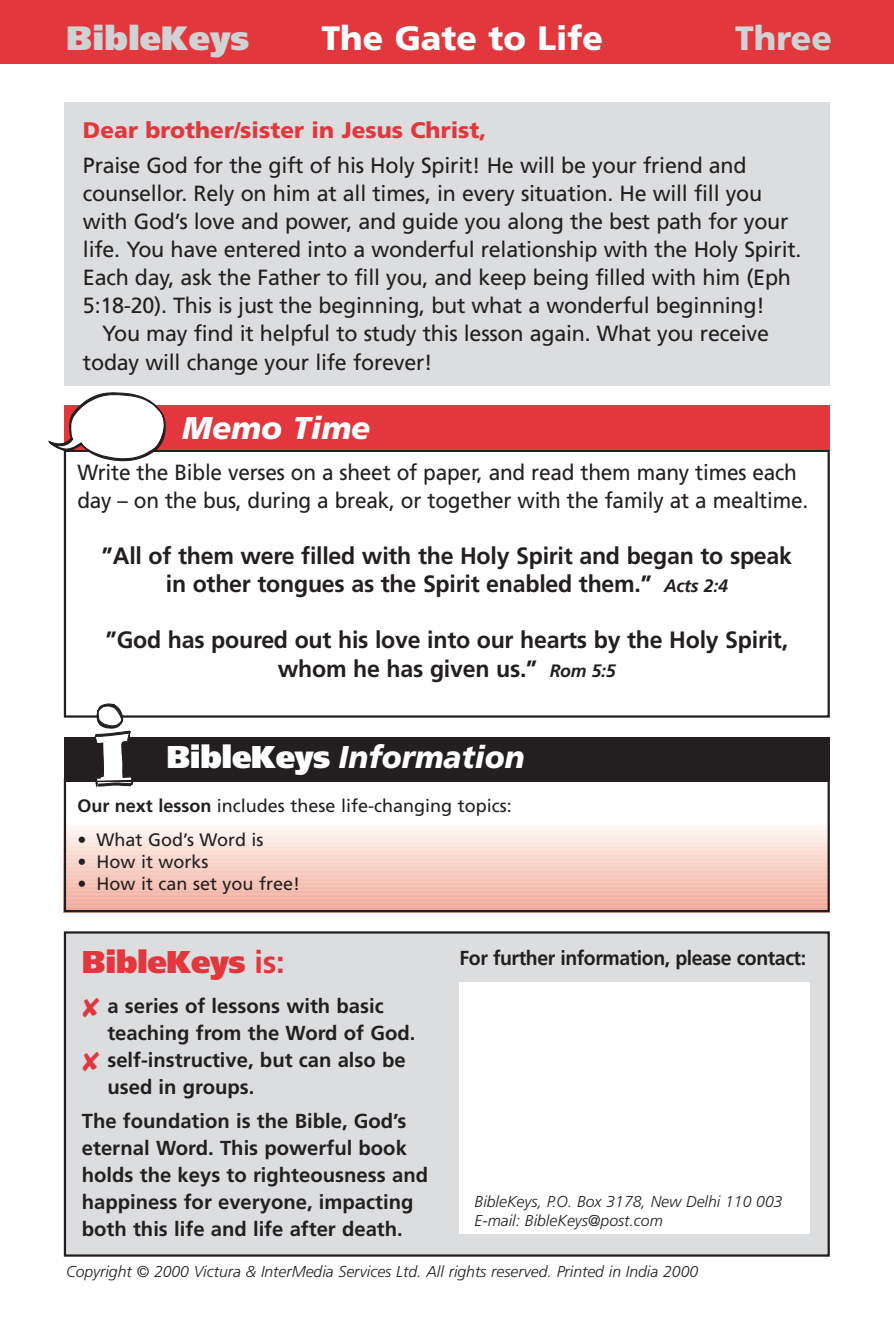
<style>
.page{position:relative;width:894px;height:1339px;background:#fff}
.page>*{position:absolute;margin:0;border:0;box-sizing:border-box;transform-origin:0 0}
.t1{font:900 33.75px "Frutiger";color:#fff}
.t2{font:900 33.75px "Frutiger";color:#d1d2d4}
.t3{font:900 33.75px "Frutiger";color:#d1d2d4}
.t4{font:italic 900 31.5px "Frutiger";color:#fff;scale:.95 1}
.t5{font:900 31.5px "Frutiger";letter-spacing:-.015em;color:#e1373d}
.t6{font:italic 900 31.5px "Frutiger";color:#fff}
.t7{font:700 23.62px/28.1px "Frutiger";letter-spacing:-.01em;color:#231f20;text-align:center}
.t8{font:900 22.5px "Frutiger";color:#e1373d}
.t9{font:22.05px/28.1px "Frutiger";letter-spacing:-.01em;color:#231f20}
.t10{font:22.05px/28.1px "Frutiger";letter-spacing:-.01em;color:#231f20;scale:.95 1}
.t11{font:700 20.25px/27px "Frutiger";color:#231f20}
.t12{font:700 20.25px "Frutiger";letter-spacing:-.02em;color:#231f20;scale:.96 1}
.t13{font:18px "Frutiger";color:#231f20}
.t14{font:italic 300 15.75px/18.9px "Frutiger";color:#231f20}
.s1{font-style:italic;font-size:18px}
.s2{font-style:normal}
.s3{font-weight:700}
.s4{color:#e1373d}
</style>
<div class="page">
<div style="left:64px;top:450px;width:765px;height:268px;border:2px solid #231f20"></div>
<hr style="left:64px;top:823px;width:765px;height:2px;background:#fefbfa">
<hr style="left:64px;top:824px;width:765px;height:3px;background:#fdf8f6">
<hr style="left:64px;top:827px;width:765px;height:2px;background:#fdf6f2">
<hr style="left:64px;top:829px;width:765px;height:3px;background:#fcf3ef">
<hr style="left:64px;top:832px;width:765px;height:3px;background:#fdefeb">
<hr style="left:64px;top:835px;width:765px;height:2px;background:#fcede7">
<hr style="left:64px;top:837px;width:765px;height:3px;background:#fbe9e3">
<hr style="left:64px;top:840px;width:765px;height:3px;background:#fbe6de">
<hr style="left:64px;top:843px;width:765px;height:2px;background:#fbe3db">
<hr style="left:64px;top:845px;width:765px;height:3px;background:#fbe0d7">
<hr style="left:64px;top:848px;width:765px;height:2px;background:#fbded4">
<hr style="left:64px;top:850px;width:765px;height:3px;background:#fadad0">
<hr style="left:64px;top:853px;width:765px;height:3px;background:#f9d7cc">
<hr style="left:64px;top:856px;width:765px;height:2px;background:#f9d5ca">
<hr style="left:64px;top:858px;width:765px;height:3px;background:#f9d3c7">
<hr style="left:64px;top:861px;width:765px;height:3px;background:#f9d0c3">
<hr style="left:64px;top:864px;width:765px;height:2px;background:#f8cdc0">
<hr style="left:64px;top:866px;width:765px;height:3px;background:#f7cabd">
<hr style="left:64px;top:869px;width:765px;height:3px;background:#f7c7b9">
<hr style="left:64px;top:872px;width:765px;height:2px;background:#f7c5b7">
<hr style="left:64px;top:874px;width:765px;height:3px;background:#f6c2b4">
<hr style="left:64px;top:877px;width:765px;height:3px;background:#f6bfb0">
<hr style="left:64px;top:880px;width:765px;height:2px;background:#f6bcad">
<hr style="left:64px;top:882px;width:765px;height:3px;background:#f6baab">
<hr style="left:64px;top:885px;width:765px;height:3px;background:#f5b7a7">
<hr style="left:64px;top:888px;width:765px;height:2px;background:#f4b4a4">
<hr style="left:64px;top:890px;width:765px;height:3px;background:#f4b1a2">
<hr style="left:64px;top:893px;width:765px;height:3px;background:#f3ae9e">
<hr style="left:64px;top:896px;width:765px;height:2px;background:#f3ac9b">
<hr style="left:64px;top:898px;width:765px;height:3px;background:#f3a999">
<hr style="left:64px;top:901px;width:765px;height:3px;background:#f1a595">
<hr style="left:64px;top:904px;width:765px;height:2px;background:#f1a393">
<hr style="left:64px;top:906px;width:765px;height:3px;background:#f1a191">
<div style="left:64px;top:405px;width:765px;height:45px;background:#e1373d"></div>
<div style="left:0;top:0;width:893px;height:64px;background:#e1373d"></div>
<div style="left:64px;top:778px;width:765px;height:134px;border:2px solid #231f20"></div>
<div style="left:64px;top:737px;width:765px;height:44px;background:#231f20"></div>
<svg style="left:48px;top:392px;width:124px;height:70px"></svg>
<svg style="left:94px;top:703px;width:47px;height:85px"></svg>
<div style="left:65px;top:932px;width:763px;height:323px;background:#dcdddf"></div>
<div style="left:64px;top:931px;width:765px;height:325px;border:2px solid #231f20"></div>
<div style="left:459px;top:982px;width:351px;height:252px;background:#fff"></div>
<div style="left:64px;top:102px;width:765px;height:284px;background:#dcdddf"></div>
<h1 class="t2" style="left:66px;top:25px;width:185px">BibleKeys</h1>
<h1 class="t1" style="left:321px;top:25px;width:283px">The Gate to Life</h1>
<h1 class="t3" style="left:735px;top:25px;width:98px">Three</h1>
<p class="t8" style="left:83px;top:121px;width:405px">Dear brother/sister in Jesus Christ,</p>
<p class="t9" style="left:83px;top:153px;width:720px">Praise God for the gift of his Holy Spirit! He will be your friend and counsellor. Rely on him at all times, in every situation. He will fill you with God’s love and power, and guide you along the best path for your life. You have entered into a wonderful relationship with the Holy Spirit.<br>Each day, ask the Father to fill you, and keep being filled with him (Eph 5:18-20). This is just the beginning, but what a wonderful beginning!</p>
<p class="t9" style="left:83px;top:321px;width:687px;text-indent:19px">You may find it helpful to study this lesson again. What you receive today will change your life forever!</p>
<h2 class="t6" style="left:182px;top:415px;width:190px">Memo Time</h2>
<p class="t10" style="left:77px;top:460px;width:770px">Write the Bible verses on a sheet of paper, and read them many times each day – on the bus, during a break, or together with the family at a mealtime.</p>
<p class="t7" style="left:102px;top:544px;width:691px">”All of them were filled with the Holy Spirit and began to speak in other tongues as the Spirit enabled them.” <span class="s1">Acts 2:4</span></p>
<p class="t7" style="left:106px;top:628px;width:683px">”God has poured out his love into our hearts by the Holy Spirit, whom he has given us.” <span class="s1">Rom 5:5</span></p>
<h2 class="t4" style="left:166px;top:744px;width:379px"><span class="s2">BibleKeys</span> Information</h2>
<p class="t13" style="left:77px;top:798px;width:436px"><span class="s3">Our next lesson</span> includes these life-changing topics:</p>
<p class="t13" style="left:77px;top:833px;width:188px">• What God’s Word is</p>
<p class="t13" style="left:77px;top:854px;width:133px">• How it works</p>
<p class="t13" style="left:77px;top:876px;width:224px">• How it can set you free!</p>
<h2 class="t5" style="left:82px;top:949px;width:204px">BibleKeys <span class="s3">is:</span></h2>
<p class="t11" style="left:82px;top:994px;width:303px"><span class="s4">✘</span> a series of lessons with basic</p>
<p class="t11" style="left:107px;top:1021px;width:309px">teaching from the Word of God.</p>
<p class="t11" style="left:82px;top:1048px;width:325px"><span class="s4">✘</span> self-instructive, but can also be</p>
<p class="t11" style="left:107px;top:1075px;width:149px">used in groups.</p>
<p class="t11" style="left:82px;top:1108px;width:347px">The foundation is the Bible, God’s eternal Word. This powerful book holds the keys to righteousness and happiness for everyone, impacting both this life and life after death.</p>
<p class="t12" style="left:459px;top:949px;width:362px">For further information, please contact:</p>
<p class="t14" style="left:474px;top:1193px;width:309px">BibleKeys, P.O. Box 3178, New Delhi 110 003<br>E-mail: BibleKeys@post.com</p>
<p class="t14" style="left:66px;top:1263px;width:633px">Copyright © 2000 Victura &amp; InterMedia Services Ltd. All rights reserved. Printed in India 2000</p>
</div>
